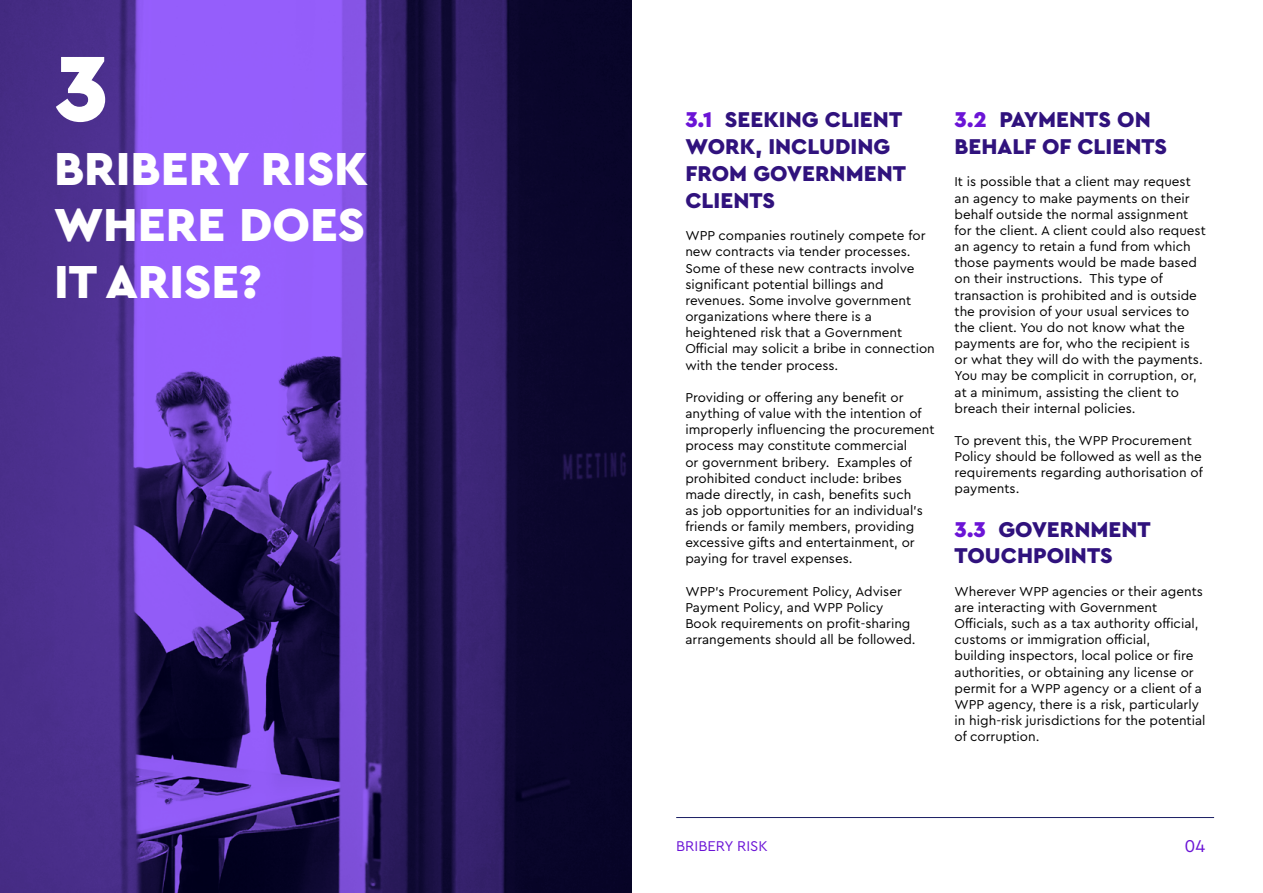
<style>
.page{position:relative;width:1263px;height:893px;background:#fff}
.page>*{position:absolute;margin:0;border:0;box-sizing:border-box;transform-origin:0 0}
.t1{font:900 96.9px "WPP";color:#fff}
.t2{font:900 48.45px/56.6px "WPP";color:#fff;text-align:justify}
.t3{font:900 22.5px/26.8px "WPP";color:#30127d}
.t4{font:18px "WPP";color:#6b14d6}
.t5{font:14.85px "WPP";color:#6b14d6}
.t6{font:13.5px/16.2px "WPP";color:#000}
.s1{color:#6b14d6}
</style>
<div class="page">
<svg style="left:0;top:0;width:631px;height:893px;background:#41297e"></svg>
<hr style="left:676px;top:817px;width:538px;height:1px;background:#191d63">
<h1 class="t1" style="left:55px;top:24px;width:55px">3</h1>
<h2 class="t2" style="left:54px;top:138px;width:315px">BRIBERY RISK WHERE DOES IT ARISE?</h2>
<h3 class="t3" style="left:685px;top:105px;width:222px"><span class="s1">3.1</span> SEEKING CLIENT<br>WORK, INCLUDING<br>FROM GOVERNMENT<br>CLIENTS</h3>
<p class="t6" style="left:685px;top:227px;width:251px">WPP companies routinely compete for new contracts via tender processes.<br>Some of these new contracts involve significant potential billings and revenues. Some involve government organizations where there is a heightened risk that a Government Official may solicit a bribe in connection with the tender process.</p>
<p class="t6" style="left:685px;top:389px;width:251px">Providing or offering any benefit or anything of value with the intention of improperly influencing the procurement process may constitute commercial<br>or government bribery. Examples of prohibited conduct include: bribes made directly, in cash, benefits such<br>as job opportunities for an individual’s friends or family members, providing excessive gifts and entertainment, or paying for travel expenses.</p>
<p class="t6" style="left:685px;top:582px;width:232px">WPP’s Procurement Policy, Adviser Payment Policy, and WPP Policy Book requirements on profit-sharing arrangements should all be followed.</p>
<h3 class="t3" style="left:954px;top:105px;width:214px"><span class="s1">3.2</span> PAYMENTS ON<br>BEHALF OF CLIENTS</h3>
<p class="t6" style="left:954px;top:173px;width:253px">It is possible that a client may request an agency to make payments on their behalf outside the normal assignment for the client. A client could also request an agency to retain a fund from which those payments would be made based on their instructions. This type of transaction is prohibited and is outside the provision of your usual services to the client. You do not know what the payments are for, who the recipient is or what they will do with the payments.<br>You may be complicit in corruption, or, at a minimum, assisting the client to breach their internal policies.</p>
<p class="t6" style="left:954px;top:432px;width:250px">To prevent this, the WPP Procurement<br>Policy should be followed as well as the requirements regarding authorisation of payments.</p>
<h3 class="t3" style="left:954px;top:515px;width:198px"><span class="s1">3.3</span> GOVERNMENT<br>TOUCHPOINTS</h3>
<p class="t6" style="left:954px;top:582px;width:252px">Wherever WPP agencies or their agents are interacting with Government Officials, such as a tax authority official, customs or immigration official,<br>building inspectors, local police or fire authorities, or obtaining any license or permit for a WPP agency or a client of a WPP agency, there is a risk, particularly in high-risk jurisdictions for the potential of corruption.</p>
<p class="t5" style="left:676px;top:836px;width:93px">BRIBERY RISK</p>
<h3 class="t4" style="left:1184px;top:834px;width:22px">04</h3>
</div>
